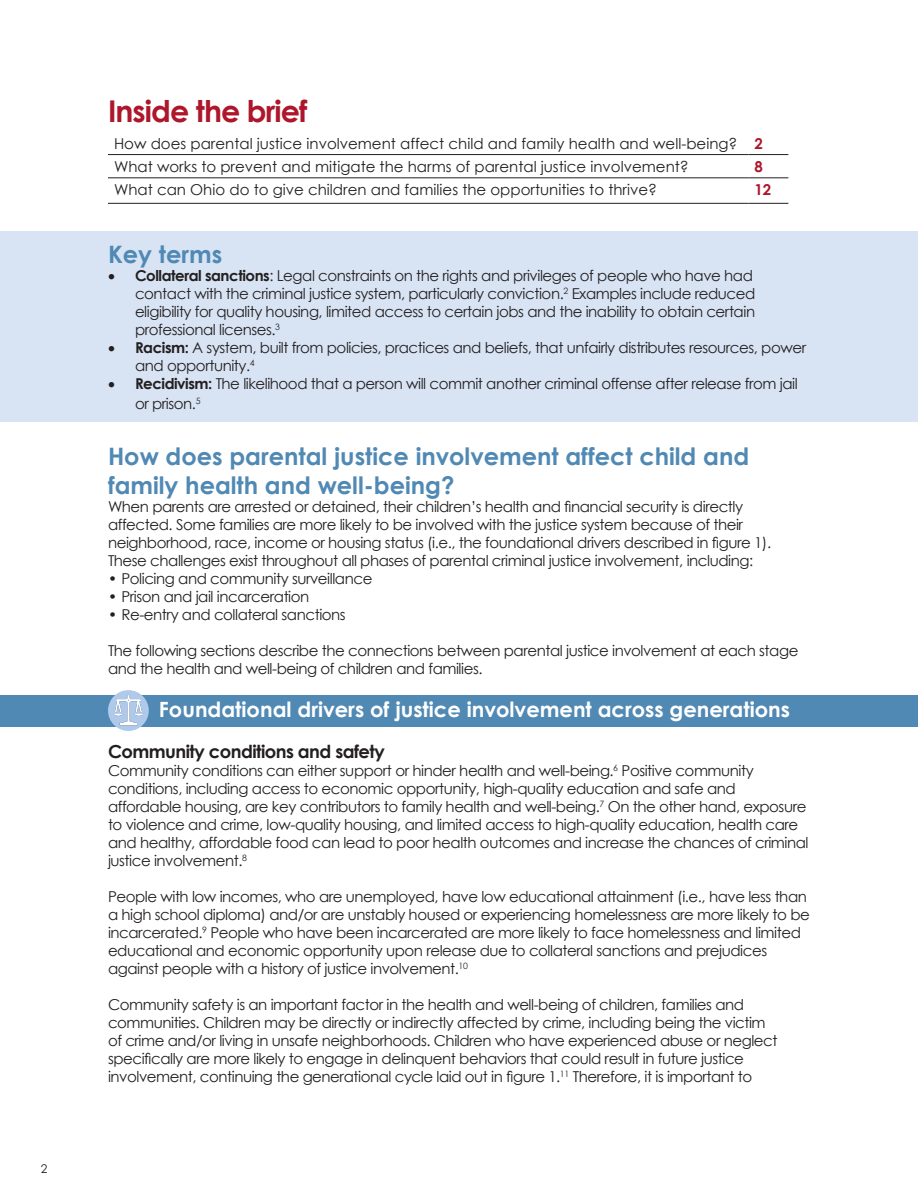
<style>
.page{position:relative;width:918px;height:1188px;background:#fff}
.page>*{position:absolute;margin:0;border:0;box-sizing:border-box;transform-origin:0 0}
.t1{font:700 30px "Century Gothic";letter-spacing:-.03em;color:#ae172b}
.heading_1{font:700 24px/28.8px "Century Gothic";color:#5089b4}
.heading_2{font:700 21px "Century Gothic";color:#fff}
.t2{font:700 18px "Century Gothic";letter-spacing:-.03em;color:#231f20}
.heading_1-2{font:15px/18px "Century Gothic";letter-spacing:-.03em;color:#231f20}
.heading_1-3{font:15px "Century Gothic";color:#231f20}
.t3{font:700 15px "Century Gothic";color:#ae172b}
.t4{font:12px "Century Gothic Pro";color:#231f20}
.s1{font-weight:700}
</style>
<div class="page">
<div style="left:0;top:695px;width:918px;height:31px;background:#5089b4"></div>
<div style="left:0;top:231px;width:918px;height:191px;background:#d8e4f4"></div>
<hr style="left:108px;top:154px;width:640px;height:1px;background:#231f20">
<hr style="left:748px;top:154px;width:40px;height:1px;background:#231f20">
<hr style="left:108px;top:178px;width:640px;height:1px;background:#231f20">
<hr style="left:748px;top:178px;width:40px;height:1px;background:#231f20">
<hr style="left:108px;top:203px;width:640px;height:1px;background:#231f20">
<hr style="left:748px;top:203px;width:40px;height:1px;background:#231f20">
<div style="left:108px;top:690px;width:41px;height:41px;background:#aec9ea;border-radius:50%"></div>
<img style="left:111px;top:693px;width:35px;height:35px">
<p class="t4" style="left:41px;top:1162px;width:8px">2</p>
<p class="t1" style="left:108px;top:88px;width:201px">Inside the brief</p>
<p class="heading_1-3" style="left:114px;top:133px;width:625px">How does parental justice involvement affect child and family health and well-being?</p>
<p class="t3" style="left:754px;top:132px;width:10px">2</p>
<p class="heading_1-3" style="left:114px;top:156px;width:576px">What works to prevent and mitigate the harms of parental justice involvement?</p>
<p class="t3" style="left:754px;top:155px;width:10px">8</p>
<p class="heading_1-3" style="left:114px;top:179px;width:545px">What can Ohio do to give children and families the opportunities to thrive?</p>
<p class="t3" style="left:754px;top:178px;width:18px">12</p>
<p class="heading_1" style="left:108px;top:239px;width:116px">Key terms</p>
<p class="heading_1-2" style="left:135px;top:267px;width:622px;text-indent:-27px">• <span class="s1">Collateral sanctions</span>: Legal constraints on the rights and privileges of people who have had contact with the criminal justice system, particularly conviction.<sup>2</sup> Examples include reduced eligibility for quality housing, limited access to certain jobs and the inability to obtain certain professional licenses.<sup>3</sup></p>
<p class="heading_1-2" style="left:135px;top:339px;width:673px;text-indent:-27px">• <span class="s1">Racism:</span> A system, built from policies, practices and beliefs, that unfairly distributes resources, power and opportunity.<sup>4</sup></p>
<p class="heading_1-2" style="left:135px;top:374px;width:664px;line-height:19.8px;text-indent:-27px">• <span class="s1">Recidivism:</span> The likelihood that a person will commit another criminal offense after release from jail or prison.<sup>5</sup></p>
<p class="heading_1" style="left:108px;top:441px;width:643px">How does parental justice involvement affect child and family health and well-being?</p>
<p class="heading_1-2" style="left:108px;top:497px;width:665px">When parents are arrested or detained, their children’s health and financial security is directly affected. Some families are more likely to be involved with the justice system because of their neighborhood, race, income or housing status (i.e., the foundational drivers described in figure 1).<br>These challenges exist throughout all phases of parental criminal justice involvement, including:</p>
<p class="heading_1-2" style="left:108px;top:569px;width:266px">• Policing and community surveillance</p>
<p class="heading_1-2" style="left:108px;top:587px;width:203px">• Prison and jail incarceration</p>
<p class="heading_1-2" style="left:108px;top:605px;width:239px">• Re-entry and collateral sanctions</p>
<p class="heading_1-2" style="left:108px;top:641px;width:692px">The following sections describe the connections between parental justice involvement at each stage and the health and well-being of children and families.</p>
<p class="heading_2" style="left:159px;top:693px;width:633px">Foundational drivers of justice involvement across generations</p>
<p class="t2" style="left:108px;top:738px;width:278px">Community conditions and safety</p>
<p class="heading_1-2" style="left:108px;top:762px;width:702px">Community conditions can either support or hinder health and well-being.<sup>6</sup> Positive community conditions, including access to economic opportunity, high-quality education and safe and affordable housing, are key contributors to family health and well-being.<sup>7</sup> On the other hand, exposure to violence and crime, low-quality housing, and limited access to high-quality education, health care and healthy, affordable food can lead to poor health outcomes and increase the chances of criminal justice involvement.<sup>8</sup></p>
<p class="heading_1-2" style="left:108px;top:888px;width:703px">People with low incomes, who are unemployed, have low educational attainment (i.e., have less than a high school diploma) and/or are unstably housed or experiencing homelessness are more likely to be incarcerated.<sup>9</sup> People who have been incarcerated are more likely to face homelessness and limited educational and economic opportunity upon release due to collateral sanctions and prejudices against people with a history of justice involvement.<sup>10</sup></p>
<p class="heading_1-2" style="left:108px;top:996px;width:671px">Community safety is an important factor in the health and well-being of children, families and communities. Children may be directly or indirectly affected by crime, including being the victim of crime and/or living in unsafe neighborhoods. Children who have experienced abuse or neglect specifically are more likely to engage in delinquent behaviors that could result in future justice involvement, continuing the generational cycle laid out in figure 1.<sup>11</sup> Therefore, it is important to</p>
</div>
